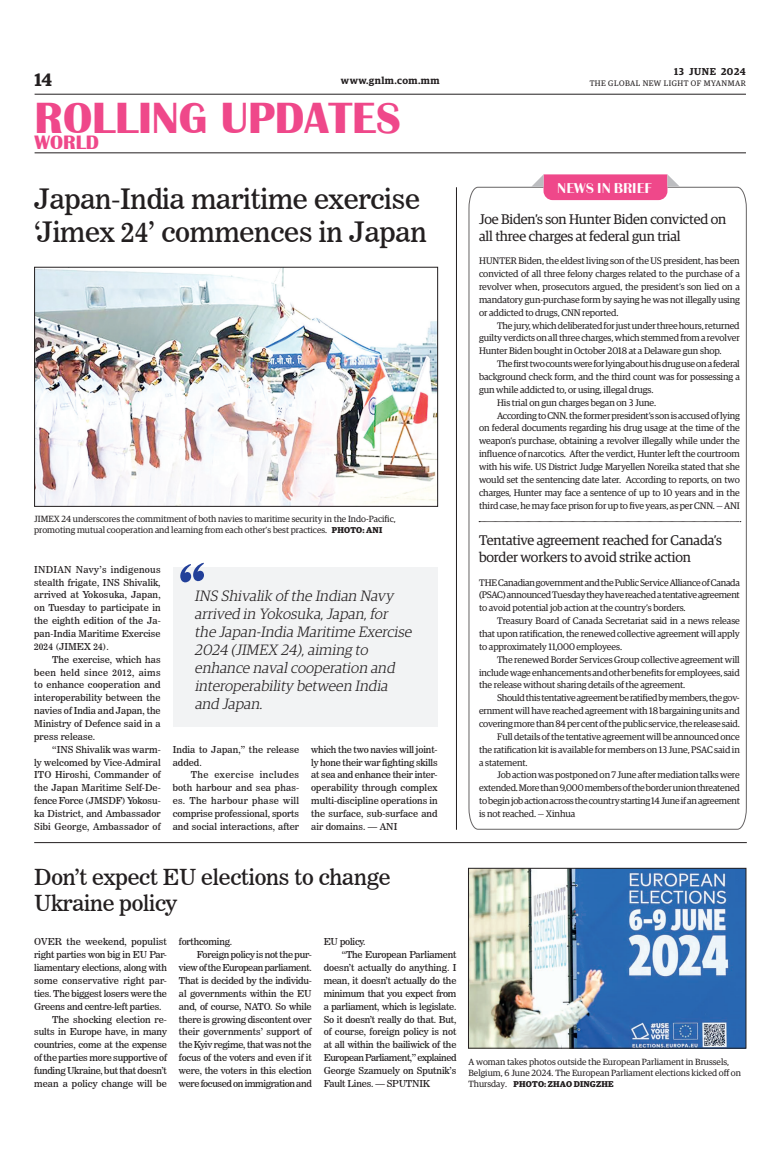
<style>
.page{position:relative;width:773px;height:1152px;background:#fff}
.page>*{position:absolute;margin:0;border:0;box-sizing:border-box;transform-origin:0 0}
.t1{font:700 45px "Britannic";color:#ef488a}
._2_Clm_Head{font:28px/33.6px "News 706 BT Roman C";letter-spacing:-.01em;color:#231f20}
._2_Clm_Head-2{font:22px/26.4px "News 706 BT Roman C";letter-spacing:-.01em;color:#231f20}
.t2{font:700 20px "Britannic";color:#ef488a}
.t3{font:600 18px "Guardian Egyp";color:#231f20}
.t4{font:italic 300 15px/18px "Guardian Egyp";color:#231f20}
.Brief_Head{font:14px/16.8px "Guardian Egyp";letter-spacing:-.01em;color:#231f20}
.t5{font:14px "Britannic BQ";letter-spacing:.02em;color:#fff}
.t6{font:600 10px "Guardian Egyp";letter-spacing:.05em;color:#231f20}
.Brief_2nd_Body{font:9.5px/12.9px "Guardian Egyp";letter-spacing:-.01em;color:#231f20;text-align:justify}
._2nd_Body{font:9.5px/12.9px "News 706 BT Roman C";letter-spacing:.005em;color:#231f20;text-align:justify}
.Normal_Para{font:9.5px/12.9px "News 706 BT Roman C";color:#231f20;text-align:justify}
._2nd_Body-2{font:9.5px "News 706 BT Roman C";letter-spacing:-.02em;color:#231f20}
.t7{font:9px/10.8px "Guardian Egyp";color:#231f20}
.t8{font:700 8.5px "Guardian Egyp";letter-spacing:.02em;color:#231f20}
.t9{font:8px "Guardian Egyp";letter-spacing:.06em;color:#231f20}
.s1{font-weight:700;font-size:8.5px}
.s2{font-weight:400;font-size:9px}
</style>
<div class="page">
<hr style="left:35px;top:94px;width:711px;height:1px;background:#231f20">
<hr style="left:35px;top:152px;width:711px;height:1px;background:#231f20">
<svg style="left:468px;top:186px;width:279px;height:644px"></svg>
<svg style="left:531px;top:174px;width:148px;height:26px;background:#ee669c"></svg>
<img style="left:36px;top:269px;width:400px;height:236px">
<div style="left:34px;top:267px;width:404px;height:240px;border:1px solid #231f20"></div>
<div style="left:173px;top:568px;width:264px;height:159px;background:#f2f3f4"></div>
<svg style="left:180px;top:563px;width:24px;height:20px"></svg>
<img style="left:470px;top:870px;width:274px;height:176px">
<div style="left:468px;top:868px;width:278px;height:180px;border:1px solid #231f20"></div>
<hr style="left:34px;top:842px;width:712px;height:1px;background:#231f20">
<hr style="left:456px;top:187px;width:1px;height:643px;background:#231f20">
<svg style="left:479px;top:521px;width:261px;height:1px"></svg>
<p class="t6" style="left:674px;top:64px;width:73px">13 JUNE 2024</p>
<h3 class="t3" style="left:35px;top:67px;width:19px">14</h3>
<p class="t6" style="left:341px;top:73px;width:100px">www.gnlm.com.mm</p>
<p class="t9" style="left:589px;top:78px;width:158px">THE GLOBAL NEW LIGHT OF MYANMAR</p>
<h1 class="t1" style="left:35px;top:93px;width:368px">ROLLING UPDATES</h1>
<h3 class="t2" style="left:35px;top:131px;width:66px">WORLD</h3>
<p class="t5" style="left:557px;top:179px;width:96px">NEWS IN BRIEF</p>
<p class="_2_Clm_Head" style="left:34px;top:182px;width:394px">Japan-India maritime exercise ‘Jimex 24’ commences in Japan</p>
<p class="Brief_Head" style="left:479px;top:210px;width:249px">Joe Biden’s son Hunter Biden convicted on all three charges at federal gun trial</p>
<p class="Brief_2nd_Body" style="left:479px;top:254px;width:262px">HUNTER Biden, the eldest living son of the US president, has been convicted of all three felony charges related to the purchase of a revolver when, prosecutors argued, the president’s son lied on a mandatory gun-purchase form by saying he was not illegally using or addicted to drugs, CNN reported.</p>
<p class="Brief_2nd_Body" style="left:479px;top:318px;width:262px;text-indent:18px">The jury, which deliberated for just under three hours, returned guilty verdicts on all three charges, which stemmed from a revolver Hunter Biden bought in October 2018 at a Delaware gun shop.</p>
<p class="Brief_2nd_Body" style="left:479px;top:357px;width:262px;text-indent:18px">The first two counts were for lying about his drug use on a federal background check form, and the third count was for possessing a gun while addicted to, or using, illegal drugs.</p>
<p class="Brief_2nd_Body" style="left:497px;top:395px;width:161px">His trial on gun charges began on 3 June.</p>
<p class="Brief_2nd_Body" style="left:479px;top:408px;width:262px;text-indent:18px">According to CNN. the former president’s son is accused of lying on federal documents regarding his drug usage at the time of the weapon’s purchase, obtaining a revolver illegally while under the influence of narcotics. After the verdict, Hunter left the courtroom with his wife. US District Judge Maryellen Noreika stated that she would set the sentencing date later. According to reports, on two charges, Hunter may face a sentence of up to 10 years and in the third case, he may face prison for up to five years, as per CNN. — ANI</p>
<p class="Brief_Head" style="left:479px;top:531px;width:244px">Tentative agreement reached for Canada’s border workers to avoid strike action</p>
<p class="Brief_2nd_Body" style="left:479px;top:575px;width:262px">THE Canadian government and the Public Service Alliance of Canada (PSAC) announced Tuesday they have reached a tentative agreement to avoid potential job action at the country’s borders.</p>
<p class="Brief_2nd_Body" style="left:479px;top:614px;width:262px;text-indent:18px">Treasury Board of Canada Secretariat said in a news release that upon ratification, the renewed collective agreement will apply to approximately 11,000 employees.</p>
<p class="Brief_2nd_Body" style="left:479px;top:652px;width:262px;text-indent:18px">The renewed Border Services Group collective agreement will include wage enhancements and other benefits for employees, said the release without sharing details of the agreement.</p>
<p class="Brief_2nd_Body" style="left:479px;top:691px;width:262px;text-indent:18px">Should this tentative agreement be ratified by members, the gov&shy;ernment will have reached agreement with 18 bargaining units and covering more than 84 per cent of the public service, the release said.</p>
<p class="Brief_2nd_Body" style="left:479px;top:730px;width:262px;text-indent:18px">Full details of the tentative agreement will be announced once the ratification kit is available for members on 13 June, PSAC said in a statement.</p>
<p class="Brief_2nd_Body" style="left:479px;top:768px;width:262px;text-indent:18px">Job action was postponed on 7 June after mediation talks were extended. More than 9,000 members of the border union threatened to begin job action across the country starting 14 June if an agreement is not reached. — Xinhua</p>
<p class="t7" style="left:34px;top:513px;width:363px">JIMEX 24 underscores the commitment of both navies to maritime security in the Indo-Pacific, promoting mutual cooperation and learning from each other’s best practices. <span class="s1">PHOTO: ANI</span></p>
<p class="Normal_Para" style="left:34px;top:563px;width:128px">INDIAN Navy’s indigenous stealth frigate, INS Shivalik, arrived at Yokosuka, Japan, on Tuesday to participate in the eighth edition of the Ja&shy;pan-India Maritime Exercise 2024 (JIMEX 24).</p>
<p class="_2nd_Body" style="left:34px;top:653px;width:128px;text-indent:18px">The exercise, which has been held since 2012, aims to enhance cooperation and interoperability between the navies of India and Japan, the Ministry of Defence said in a press release.</p>
<p class="_2nd_Body" style="left:34px;top:743px;width:128px;text-indent:18px">“INS Shivalik was warm&shy;ly welcomed by Vice-Admiral ITO Hiroshi, Commander of the Japan Maritime Self-De&shy;fence Force (JMSDF) Yokosu&shy;ka District, and Ambassador Sibi George, Ambassador of</p>
<p class="_2nd_Body" style="left:173px;top:743px;width:128px">India to Japan,” the release added.</p>
<p class="t4" style="left:195px;top:586px;width:221px">INS Shivalik of the Indian Navy arrived in Yokosuka,Japan,for the Japan-India Maritime Exercise<br>2024 (JIMEX 24),aiming to enhance navalcooperation and interoperability between India and Japan.</p>
<p class="_2nd_Body" style="left:311px;top:743px;width:128px">which the two navies will joint&shy;ly hone their war fighting skills at sea and enhance their inter&shy;operability through complex multi-discipline operations in the surface, sub-surface and air domains. — ANI</p>
<p class="_2nd_Body" style="left:173px;top:769px;width:128px;text-indent:18px">The exercise includes both harbour and sea phas&shy;es. The harbour phase will comprise professional, sports and social interactions, after</p>
<p class="_2_Clm_Head-2" style="left:34px;top:864px;width:358px">Don’t expect EU elections to change<br>Ukraine policy</p>
<p class="Normal_Para" style="left:34px;top:936px;width:134px">OVER the weekend, populist right parties won big in EU Par&shy;liamentary elections, along with some conservative right par&shy;ties. The biggest losers were the Greens and centre-left parties.</p>
<p class="_2nd_Body" style="left:34px;top:1013px;width:134px;text-indent:18px">The shocking election re&shy;sults in Europe have, in many countries, come at the expense of the parties more supportive of funding Ukraine, but that doesn’t mean a policy change will be</p>
<p class="_2nd_Body-2" style="left:179px;top:936px;width:55px">forthcoming.</p>
<p class="_2nd_Body" style="left:179px;top:948px;width:134px;text-indent:18px">Foreign policy is not the pur&shy;view of the European parliament.<br>That is decided by the individu&shy;al governments within the EU and, of course, NATO. So while there is growing discontent over their governments’ support of the Kyiv regime, that was not the focus of the voters and even if it were, the voters in this election were focused on immigration and</p>
<p class="_2nd_Body-2" style="left:324px;top:936px;width:43px">EU policy.</p>
<p class="_2nd_Body" style="left:324px;top:948px;width:134px;text-indent:18px">“The European Parliament doesn’t actually do anything. I mean, it doesn’t actually do the minimum that you expect from a parliament, which is legislate.<br>So it doesn’t really do that. But, of course, foreign policy is not at all within the bailiwick of the European Parliament,” explained George Szamuely on Sputnik’s Fault Lines. — SPUTNIK</p>
<p class="t7" style="left:468px;top:1056px;width:274px">A woman takes photos outside the European Parliament in Brussels,<br>Belgium, 6 June 2024. The European Parliament elections kicked off on</p>
<p class="t8" style="left:468px;top:1077px;width:146px"><span class="s2">Thursday.</span> PHOTO: ZHAO DINGZHE</p>
</div>
